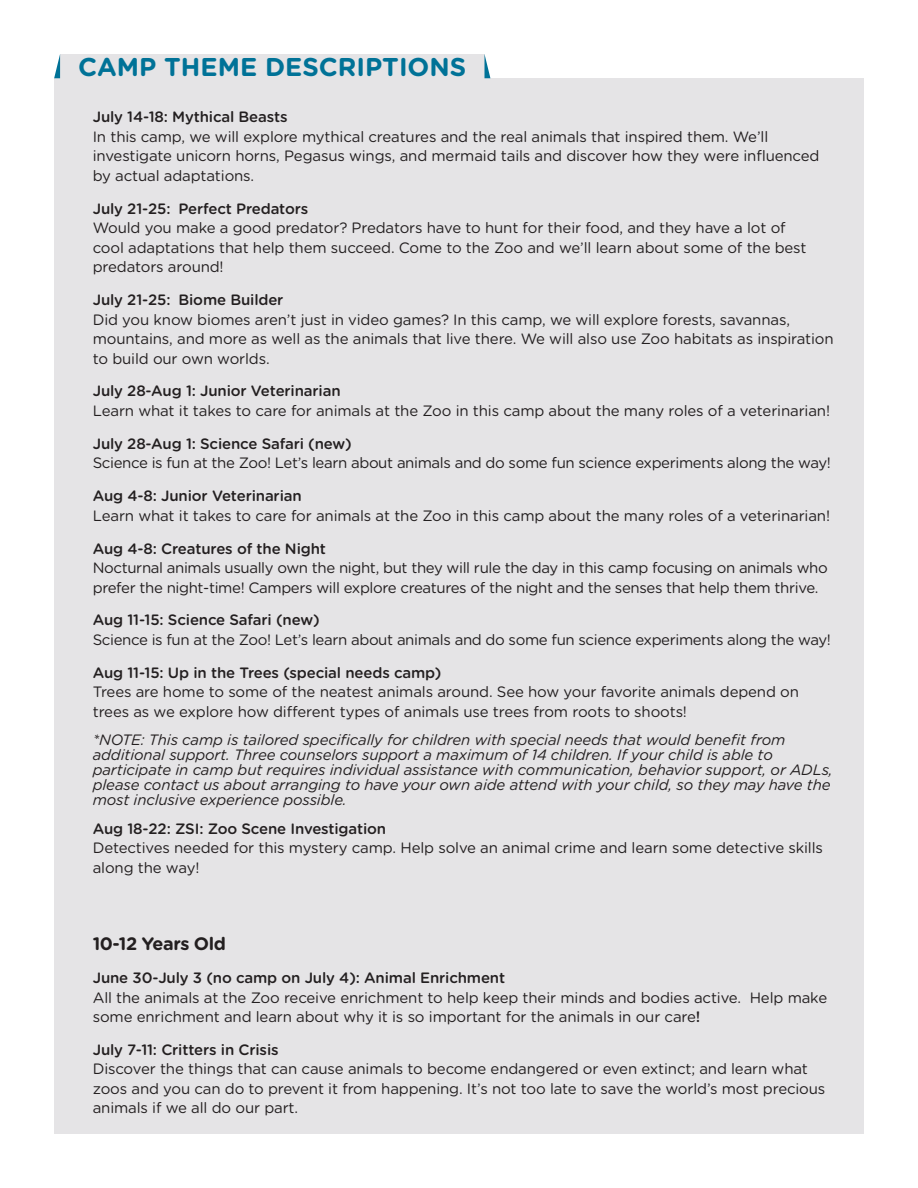
<style>
.page{position:relative;width:918px;height:1188px;background:#fff}
.page>*{position:absolute;margin:0;border:0;box-sizing:border-box;transform-origin:0 0}
.t1{font:700 25.8px "Gotham Rounded";color:#007297}
.t2{font:700 18px "Gotham Rounded";letter-spacing:-.025em;color:#231f20}
.t3{font:15px/19.5px "Gotham Rounded";letter-spacing:-.01em;color:#231f20}
.t4{font:italic 15px/15px "Gotham Rounded";letter-spacing:-.01em;color:#231f20}
.s1{font-weight:500}
</style>
<div class="page">
<div style="left:54px;top:78px;width:810px;height:1056px;background:#e5e4e6"></div>
<div style="left:60px;top:54px;width:424px;height:24px;background:#e5e4e6"></div>
<svg style="left:54px;top:54px;width:6px;height:24px"></svg>
<svg style="left:484px;top:54px;width:6px;height:24px"></svg>
<p class="t1" style="left:78px;top:48px;width:390px">CAMP THEME DESCRIPTIONS</p>
<p class="t3" style="left:93px;top:107px;width:728px"><span class="s1">July 14-18: Mythical Beasts<br></span>In this camp, we will explore mythical creatures and the real animals that inspired them. We’ll investigate unicorn horns, Pegasus wings, and mermaid tails and discover how they were influenced by actual adaptations.</p>
<p class="t3" style="left:93px;top:198px;width:715px"><span class="s1">July 21-25: Perfect Predators<br></span>Would you make a good predator? Predators have to hunt for their food, and they have a lot of cool adaptations that help them succeed. Come to the Zoo and we’ll learn about some of the best predators around!</p>
<p class="t3" style="left:93px;top:289px;width:742px"><span class="s1">July 21-25: Biome Builder<br></span>Did you know biomes aren’t just in video games? In this camp, we will explore forests, savannas, mountains, and more as well as the animals that live there. We will also use Zoo habitats as inspiration to build our own worlds.</p>
<p class="t3" style="left:93px;top:381px;width:739px"><span class="s1">July 28-Aug 1: Junior Veterinarian<br></span>Learn what it takes to care for animals at the Zoo in this camp about the many roles of a veterinarian!</p>
<p class="t3" style="left:93px;top:433px;width:740px"><span class="s1">July 28-Aug 1: Science Safari (new)<br></span>Science is fun at the Zoo! Let’s learn about animals and do some fun science experiments along the way!</p>
<p class="t3" style="left:93px;top:485px;width:739px"><span class="s1">Aug 4-8: Junior Veterinarian<br></span>Learn what it takes to care for animals at the Zoo in this camp about the many roles of a veterinarian!</p>
<p class="t3" style="left:93px;top:538px;width:737px"><span class="s1">Aug 4-8: Creatures of the Night<br></span>Nocturnal animals usually own the night, but they will rule the day in this camp focusing on animals who prefer the night-time! Campers will explore creatures of the night and the senses that help them thrive.</p>
<p class="t3" style="left:93px;top:610px;width:740px"><span class="s1">Aug 11-15: Science Safari (new)<br></span>Science is fun at the Zoo! Let’s learn about animals and do some fun science experiments along the way!</p>
<p class="t3" style="left:93px;top:662px;width:708px"><span class="s1">Aug 11-15: Up in the Trees (special needs camp)<br></span>Trees are home to some of the neatest animals around. See how your favorite animals depend on trees as we explore how different types of animals use trees from roots to shoots!</p>
<p class="t4" style="left:93px;top:732px;width:742px">*NOTE: This camp is tailored specifically for children with special needs that would benefit from additional support. Three counselors support a maximum of 14 children. If your child is able to participate in camp but requires individual assistance with communication, behavior support, or ADLs, please contact us about arranging to have your own aide attend with your child, so they may have the most inclusive experience possible.</p>
<p class="t3" style="left:93px;top:818px;width:732px"><span class="s1">Aug 18-22: ZSI: Zoo Scene Investigation<br></span>Detectives needed for this mystery camp. Help solve an animal crime and learn some detective skills along the way!</p>
<p class="t2" style="left:93px;top:931px;width:135px">10-12 Years Old</p>
<p class="t3" style="left:93px;top:967px;width:736px"><span class="s1">June 30-July 3 (no camp on July 4): Animal Enrichment<br></span>All the animals at the Zoo receive enrichment to help keep their minds and bodies active. Help make some enrichment and learn about why it is so important for the animals in our care<span class="s1">!</span></p>
<p class="t3" style="left:93px;top:1039px;width:734px"><span class="s1">July 7-11: Critters in Crisis<br></span>Discover the things that can cause animals to become endangered or even extinct; and learn what zoos and you can do to prevent it from happening. It’s not too late to save the world’s most precious animals if we all do our part.</p>
</div>
